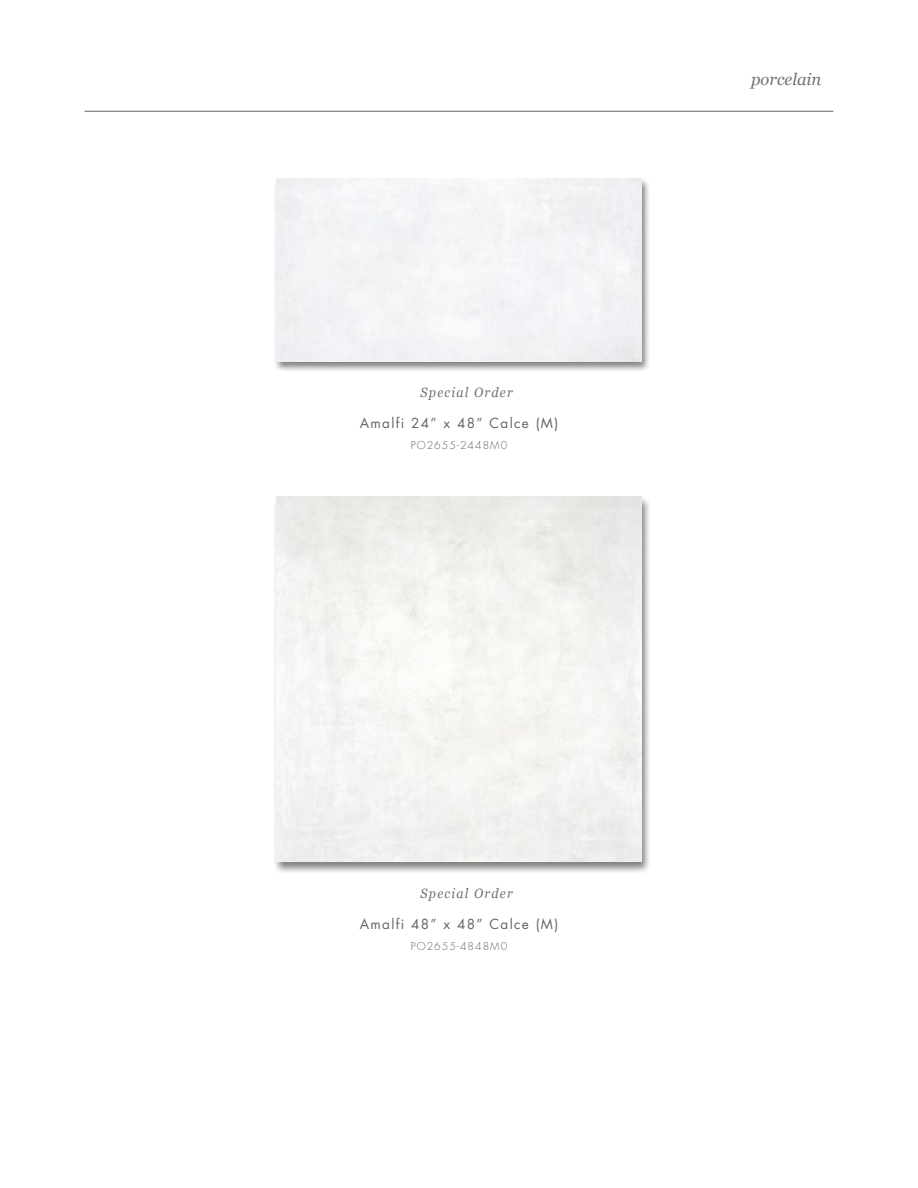
<style>
.page{position:relative;width:918px;height:1188px;background:#fff}
.page>*{position:absolute;margin:0;border:0;box-sizing:border-box;transform-origin:0 0}
.t1{font:italic 16.5px "Georgia";color:#717073}
.t2{font:13.5px "Futura LT";letter-spacing:.1em;color:#61646a}
.t3{font:italic 13.5px "Georgia";letter-spacing:.1em;color:#717073;scale:.93 1}
.t4{font:300 10.5px "Futura LT";letter-spacing:.1em;color:#61646a}
</style>
<div class="page">
<div style="left:273px;top:496px;width:379px;height:378px;background:#000;opacity:.5"></div>
<img style="left:276px;top:497px;width:366px;height:365px">
<div style="left:273px;top:178px;width:378px;height:195px;background:#000;opacity:.5"></div>
<div style="left:276px;top:179px;width:366px;height:182px;background:#f3f3f5"></div>
<hr style="left:85px;top:111px;width:748px;height:1px;background:#61646a">
<p class="t3" style="left:421px;top:383px;width:101px">Special Order</p>
<p class="t2" style="left:360px;top:414px;width:200px">Amalfi 24” x 48” Calce (M)</p>
<p class="t4" style="left:411px;top:439px;width:98px">PO2655-2448M0</p>
<p class="t3" style="left:421px;top:883px;width:101px">Special Order</p>
<p class="t2" style="left:360px;top:915px;width:200px">Amalfi 48” x 48” Calce (M)</p>
<p class="t4" style="left:411px;top:940px;width:98px">PO2655-4848M0</p>
<p class="t1" style="left:751px;top:68px;width:72px">porcelain</p>
</div>
